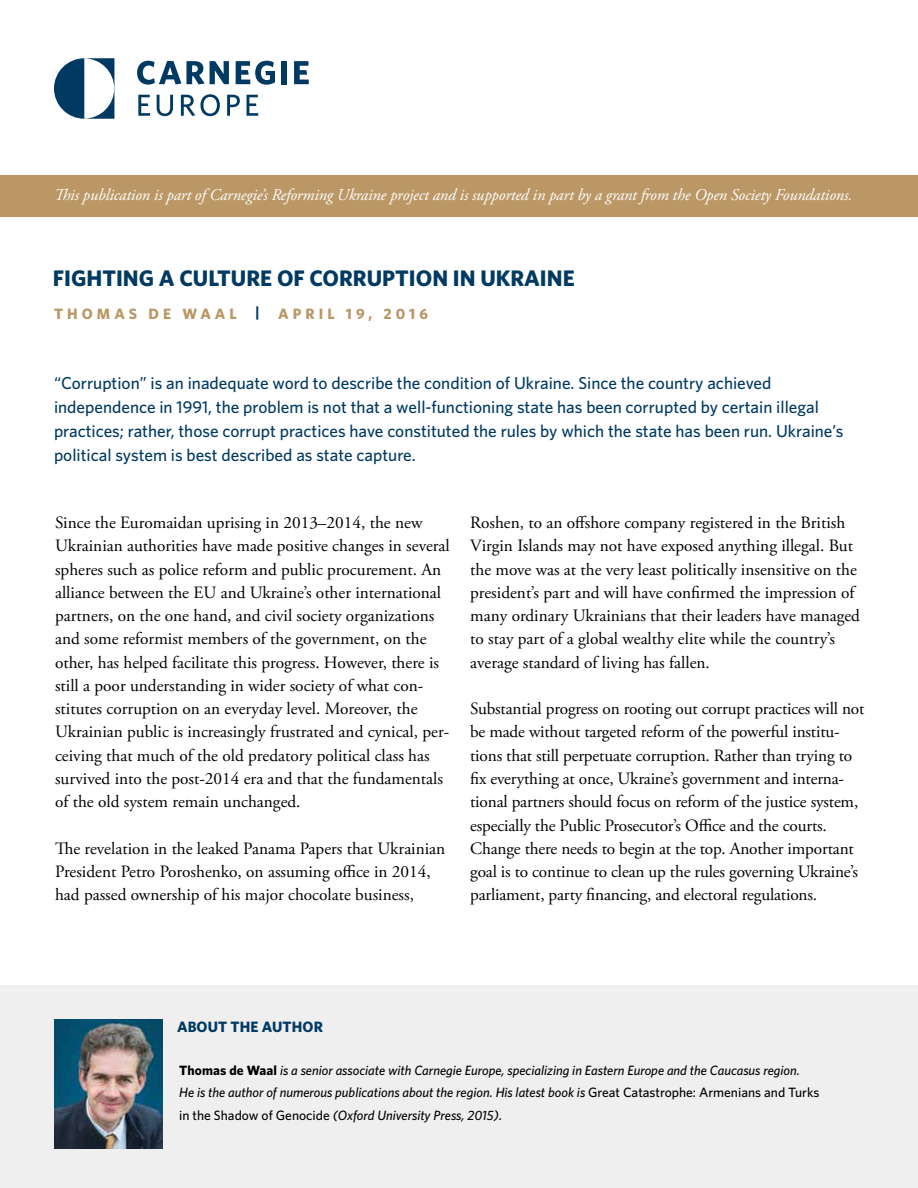
<style>
.page{position:relative;width:918px;height:1188px;background:#fff}
.page>*{position:absolute;margin:0;border:0;box-sizing:border-box;transform-origin:0 0}
.t1{font:700 22.5px "Whitney";color:#003a63}
.t2{font:17.25px/23.2px "Adobe Garamond Pro";color:#000}
.t3{font:500 17.25px/24px "Whitney";color:#003a63}
.t4{font:italic 16.5px "Adobe Garamond Pro";letter-spacing:-.01em;color:#fff}
.t5{font:700 15px "Whitney";letter-spacing:.27em;color:#ba9765}
.t6{font:700 15px "Whitney";letter-spacing:.005em;color:#003a63}
.t7{font:italic 500 13.5px/22.5px "Whitney";color:#000}
.s1{color:#003a63}
.s2{font-weight:700;font-style:normal}
.s3{font-style:normal}
</style>
<div class="page">
<div style="left:0;top:176px;width:918px;height:41px;background:#ba9764"></div>
<div style="left:0;top:985px;width:918px;height:203px;background:#efeff0"></div>
<img style="left:54px;top:1020px;width:108px;height:129px">
<svg style="left:137px;top:61px;width:92px;height:24px"></svg>
<svg style="left:236px;top:61px;width:39px;height:24px"></svg>
<div style="left:281px;top:61px;width:6px;height:23px;background:#003a63"></div>
<svg style="left:294px;top:61px;width:15px;height:23px"></svg>
<svg style="left:138px;top:95px;width:12px;height:21px"></svg>
<svg style="left:157px;top:95px;width:16px;height:21px"></svg>
<svg style="left:181px;top:94px;width:39px;height:22px"></svg>
<svg style="left:227px;top:95px;width:13px;height:21px"></svg>
<svg style="left:247px;top:95px;width:11px;height:21px"></svg>
<svg style="left:54px;top:58px;width:60px;height:61px"></svg>
<p class="t4" style="left:54px;top:185px;width:800px">This publication is part of Carnegie’s Reforming Ukraine project and is supported in part by a grant from the Open Society Foundations.</p>
<h1 class="t1" style="left:53px;top:263px;width:523px">FIGHTING A CULTURE OF CORRUPTION IN UKRAINE</h1>
<p class="t5" style="left:54px;top:303px;width:376px">THOMAS DE WAAL <span class="s1">|</span> APRIL 19, 2016</p>
<p class="t3" style="left:54px;top:371px;width:791px">“Corruption” is an inadequate word to describe the condition of Ukraine. Since the country achieved independence in 1991, the problem is not that a well-functioning state has been corrupted by certain illegal practices; rather, those corrupt practices have constituted the rules by which the state has been run. Ukraine’s political system is best described as state capture.</p>
<p class="t2" style="left:55px;top:512px;width:396px">Since the Euromaidan uprising in 2013–2014, the new Ukrainian authorities have made positive changes in several spheres such as police reform and public procurement. An alliance between the EU and Ukraine’s other international partners, on the one hand, and civil society organizations and some reformist members of the government, on the other, has helped facilitate this progress. However, there is still a poor understanding in wider society of what con&shy;stitutes corruption on an everyday level. Moreover, the Ukrainian public is increasingly frustrated and cynical, per&shy;ceiving that much of the old predatory political class has survived into the post-2014 era and that the fundamentals of the old system remain unchanged.</p>
<p class="t2" style="left:55px;top:837px;width:392px">The revelation in the leaked Panama Papers that Ukrainian<br>President Petro Poroshenko, on assuming office in 2014, had passed ownership of his major chocolate business,</p>
<p class="t2" style="left:470px;top:512px;width:391px">Roshen, to an offshore company registered in the British Virgin Islands may not have exposed anything illegal. But the move was at the very least politically insensitive on the president’s part and will have confirmed the impression of many ordinary Ukrainians that their leaders have managed to stay part of a global wealthy elite while the country’s average standard of living has fallen.</p>
<p class="t2" style="left:470px;top:698px;width:396px">Substantial progress on rooting out corrupt practices will not be made without targeted reform of the powerful institu&shy;tions that still perpetuate corruption. Rather than trying to fix everything at once, Ukraine’s government and interna&shy;tional partners should focus on reform of the justice system, especially the Public Prosecutor’s Office and the courts.<br>Change there needs to begin at the top. Another important goal is to continue to clean up the rules governing Ukraine’s parliament, party financing, and electoral regulations.</p>
<p class="t6" style="left:177px;top:1017px;width:147px">ABOUT THE AUTHOR</p>
<p class="t7" style="left:179px;top:1059px;width:642px"><span class="s2">Thomas de Waal</span> is a senior associate with Carnegie Europe, specializing in Eastern Europe and the Caucasus region.<br>He is the author of numerous publications about the region. His latest book is <span class="s3">Great Catastrophe: Armenians and Turks in the Shadow of Genocide</span> (Oxford University Press, 2015).</p>
</div>
